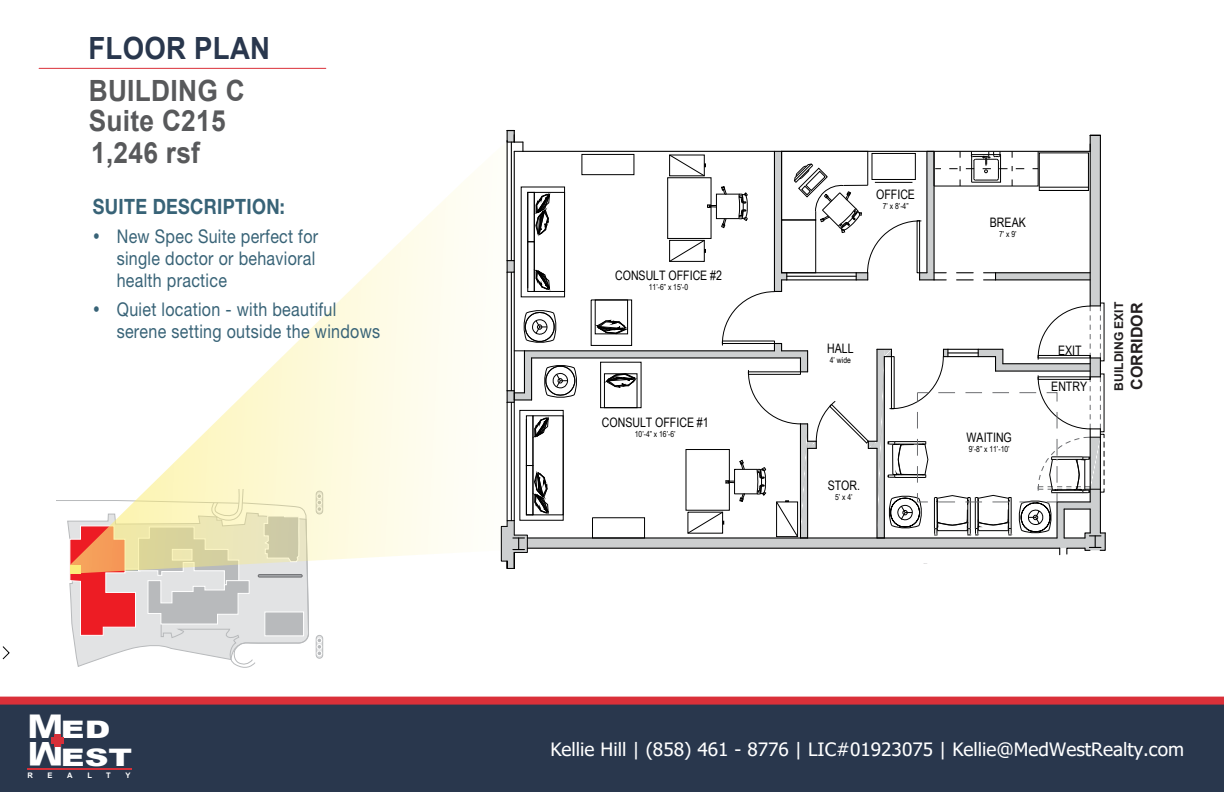
<style>
.page{position:relative;width:1224px;height:792px;background:#fff}
.page>*{position:absolute;margin:0;border:0;box-sizing:border-box;transform-origin:0 0}
.t1{font:700 32.7px "Arial";color:#fff;scale:1.37 1}
.t2{font:700 30.6px "Arial";letter-spacing:.01em;color:#29374d;scale:.9 1}
.t3{font:700 29.3px/31px "Arial";letter-spacing:.01em;color:#58595b;scale:.9 1}
.t4{font:900 24.1px "Arial";color:#fff;scale:1.37 1}
.t5{font:700 21.1px "Helvetica Neue LT Std";letter-spacing:.02em;color:#386377;scale:.85 1}
.t6{font:18.9px/22px "Helvetica Neue LT Std";letter-spacing:.02em;color:#386377;scale:.85 1}
.t7{font:18.4px "Tahoma";color:#fff;scale:1.04 1}
.t8{font:700 16px "Arial";color:#231f20}
.t9{font:13px "Arial Narrow";color:#000}
.t10{font:700 12.1px "Arial";color:#231f20}
.t11{font:8.3px "Arial Narrow";color:#000}
.t12{font:700 7.6px "Arial";color:#fff}
</style>
<div class="page">
<svg style="left:3px;top:646px;width:7px;height:13px"></svg>
<svg style="left:56px;top:500px;width:253px;height:168px"></svg>
<div style="left:316px;top:635px;width:7px;height:23px;background:#e9e9ea;border-radius:3px"></div>
<div style="left:316px;top:635px;width:7px;height:23px;border:1px solid #b8babc;border-radius:3px"></div>
<svg style="left:317px;top:638px;width:5px;height:18px"></svg>
<div style="left:0;top:701px;width:1224px;height:91px;background:#29374d"></div>
<div style="left:55px;top:734px;width:6px;height:13px;background:#d63039"></div>
<div style="left:52px;top:738px;width:12px;height:6px;background:#d63039"></div>
<hr style="left:27px;top:769px;width:104px;height:1px;background:#d63039">
<div style="left:0;top:697px;width:1224px;height:8px;background:#da3039"></div>
<hr style="left:39px;top:68px;width:287px;height:1px;background:#da3039">
<svg style="left:70px;top:172px;width:431px;height:402px"></svg>
<svg style="left:501px;top:130px;width:605px;height:439px"></svg>
<h2 class="t2" style="left:89px;top:26px;width:203px">FLOOR PLAN</h2>
<h3 class="t3" style="left:89px;top:75px;width:175px">BUILDING C<br>Suite C215<br>1,246 rsf</h3>
<p class="t5" style="left:93px;top:193px;width:228px">SUITE DESCRIPTION:</p>
<p class="t6" style="left:117px;top:225px;width:239px;text-indent:-24px">• New Spec Suite perfect for single doctor or behavioral health practice</p>
<p class="t6" style="left:117px;top:298px;width:312px;text-indent:-24px">• Quiet location - with beautiful serene setting outside the windows</p>
<h1 class="t1" style="left:27px;top:704px;width:29px">M</h1>
<h1 class="t1" style="left:64px;top:777px;width:29px;rotate:-180deg">M</h1>
<p class="t4" style="left:61px;top:740px;width:54px">EST</p>
<p class="t4" style="left:61px;top:712px;width:38px">ED</p>
<p class="t12" style="left:27px;top:770px;width:7px">R</p>
<p class="t12" style="left:48px;top:770px;width:7px">E</p>
<p class="t12" style="left:67px;top:770px;width:7px">A</p>
<p class="t12" style="left:87px;top:770px;width:6px">L</p>
<p class="t12" style="left:106px;top:770px;width:6px">T</p>
<p class="t12" style="left:126px;top:770px;width:7px">Y</p>
<p class="t9" style="left:615px;top:266px;width:108px">CONSULT OFFICE #2</p>
<p class="t11" style="left:649px;top:281px;width:41px">11’-6” x 15’-0</p>
<p class="t9" style="left:876px;top:185px;width:40px">OFFICE</p>
<p class="t11" style="left:883px;top:200px;width:27px">7’ x 8’-4”</p>
<p class="t9" style="left:827px;top:339px;width:28px">HALL</p>
<p class="t11" style="left:830px;top:354px;width:23px">4’ wide</p>
<p class="t9" style="left:990px;top:213px;width:37px">BREAK</p>
<p class="t11" style="left:999px;top:228px;width:19px">7’ x 9’</p>
<p class="t9" style="left:602px;top:413px;width:108px">CONSULT OFFICE #1</p>
<p class="t11" style="left:635px;top:428px;width:42px">10’-4” x 16’-6’</p>
<p class="t9" style="left:967px;top:428px;width:47px">WAITING</p>
<p class="t11" style="left:969px;top:443px;width:42px">9’-8” x 11’-10’</p>
<p class="t9" style="left:828px;top:476px;width:34px">STOR.</p>
<p class="t11" style="left:835px;top:491px;width:19px">5’ x 4’</p>
<p class="t9" style="left:1058px;top:341px;width:25px">EXIT</p>
<p class="t9" style="left:1051px;top:377px;width:37px">ENTRY</p>
<p class="t10" style="left:1110px;top:391px;width:90px;rotate:-90deg">BUILDING EXIT</p>
<p class="t8" style="left:1125px;top:390px;width:89px;rotate:-90deg">CORRIDOR</p>
<p class="t7" style="left:550px;top:737px;width:611px">Kellie Hill | (858) 461 - 8776 | LIC#01923075 | Kellie@MedWestRealty.com</p>
</div>
